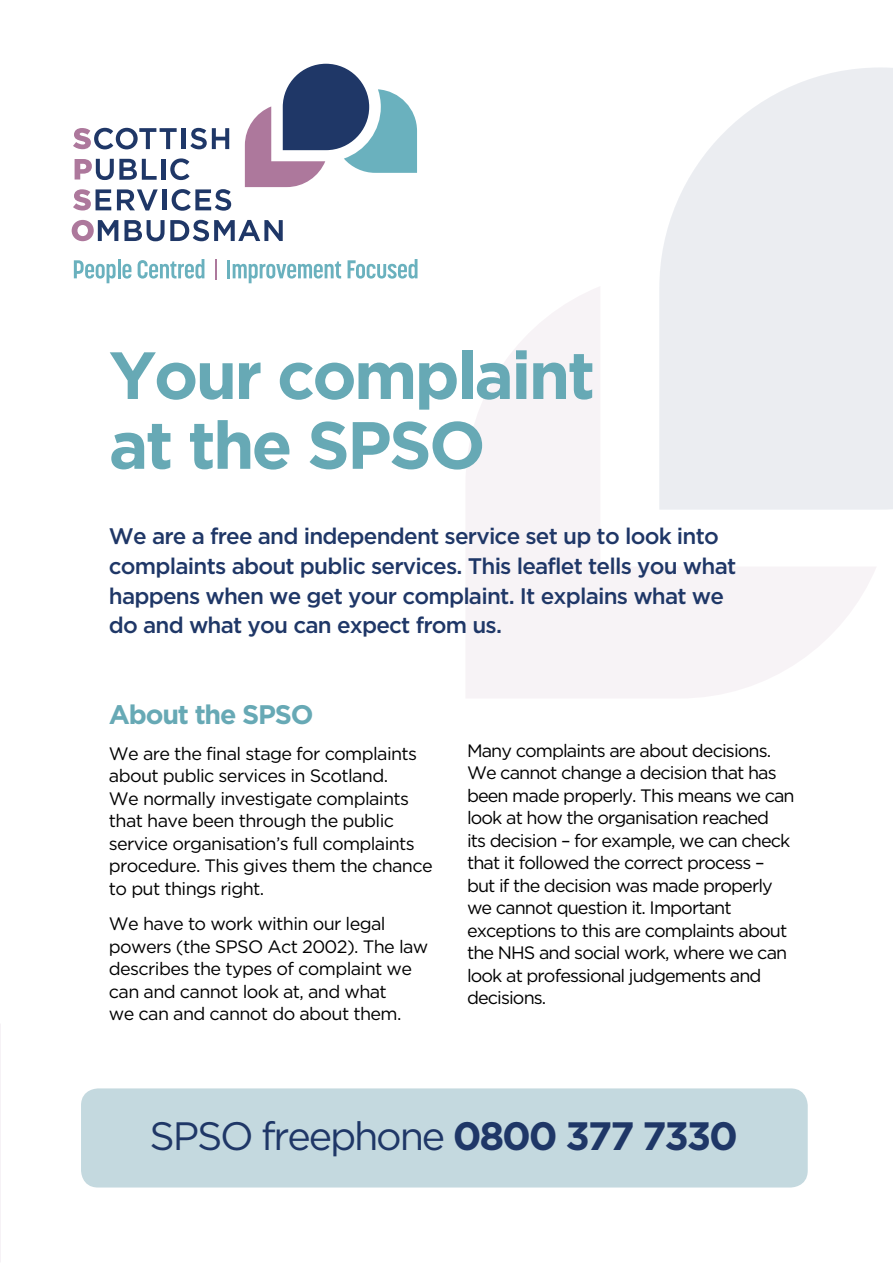
<style>
.page{position:relative;width:893px;height:1263px;background:#fff}
.page>*{position:absolute;margin:0;border:0;box-sizing:border-box;transform-origin:0 0}
.t1{font:700 66.6px/69.8px "Gotham";letter-spacing:-.04em;color:#67a9b5}
.t2{font:39.6px "Gotham";letter-spacing:-.055em;color:#1f3767}
.t3{font:700 26.85px "Gotham";letter-spacing:-.045em;color:#67a9b5}
.t4{font:500 22.5px/29.8px "Gotham";letter-spacing:-.035em;color:#1f3767}
.t5{font:18px/22.5px "Gotham";letter-spacing:-.05em;color:#000}
.s1{font-weight:700}
</style>
<div class="page">
<svg style="left:659px;top:67px;width:234px;height:443px;fill:#ebedf1"></svg>
<svg style="left:466px;top:286px;width:411px;height:412px;fill:#f7f3f6"></svg>
<div style="left:81px;top:1088px;width:727px;height:99px;background:#c4d9df;border-radius:17px"></div>
<svg style="left:73px;top:128px;width:104px;height:21px"></svg>
<div style="left:181px;top:128px;width:5px;height:21px;background:#1f3767"></div>
<svg style="left:190px;top:128px;width:39px;height:21px"></svg>
<svg style="left:75px;top:159px;width:82px;height:21px"></svg>
<hr style="left:161px;top:159px;width:4px;height:21px;background:#1f3767">
<svg style="left:170px;top:158px;width:20px;height:22px"></svg>
<svg style="left:73px;top:189px;width:38px;height:21px"></svg>
<svg style="left:117px;top:189px;width:41px;height:21px"></svg>
<hr style="left:162px;top:189px;width:4px;height:21px;background:#1f3767">
<svg style="left:172px;top:189px;width:59px;height:22px"></svg>
<svg style="left:72px;top:220px;width:46px;height:21px"></svg>
<svg style="left:124px;top:220px;width:159px;height:21px"></svg>
<svg style="left:245px;top:64px;width:172px;height:123px"></svg>
<svg style="left:74px;top:259px;width:57px;height:24px"></svg>
<svg style="left:138px;top:259px;width:66px;height:20px"></svg>
<svg style="left:215px;top:259px;width:1px;height:21px"></svg>
<hr style="left:227px;top:260px;width:3px;height:18px;background:#6ab1be">
<svg style="left:233px;top:261px;width:108px;height:22px"></svg>
<svg style="left:348px;top:259px;width:69px;height:20px"></svg>
<h1 class="t1" style="left:109px;top:340px;width:488px">Your complaint at the SPSO</h1>
<p class="t4" style="left:109px;top:521px;width:629px">We are a free and independent service set up to look into complaints about public services. This leaflet tells you what happens when we get your complaint. It explains what we do and what you can expect from us.</p>
<h3 class="t3" style="left:109px;top:697px;width:206px">About the SPSO</h3>
<p class="t5" style="left:109px;top:742px;width:325px">We are the final stage for complaints about public services in Scotland.<br>We normally investigate complaints that have been through the public service organisation’s full complaints procedure. This gives them the chance to put things right.</p>
<p class="t5" style="left:109px;top:912px;width:321px">We have to work within our legal powers (the SPSO Act 2002). The law describes the types of complaint we can and cannot look at, and what<br>we can and cannot do about them.</p>
<p class="t5" style="left:467px;top:739px;width:329px">Many complaints are about decisions.<br>We cannot change a decision that has been made properly. This means we can look at how the organisation reached<br>its decision – for example, we can check that it followed the correct process – but if the decision was made properly we cannot question it. Important exceptions to this are complaints about the NHS and social work, where we can look at professional judgements and decisions.</p>
<h2 class="t2" style="left:150px;top:1111px;width:590px">SPSO freephone <span class="s1">0800 377 7330</span></h2>
</div>
